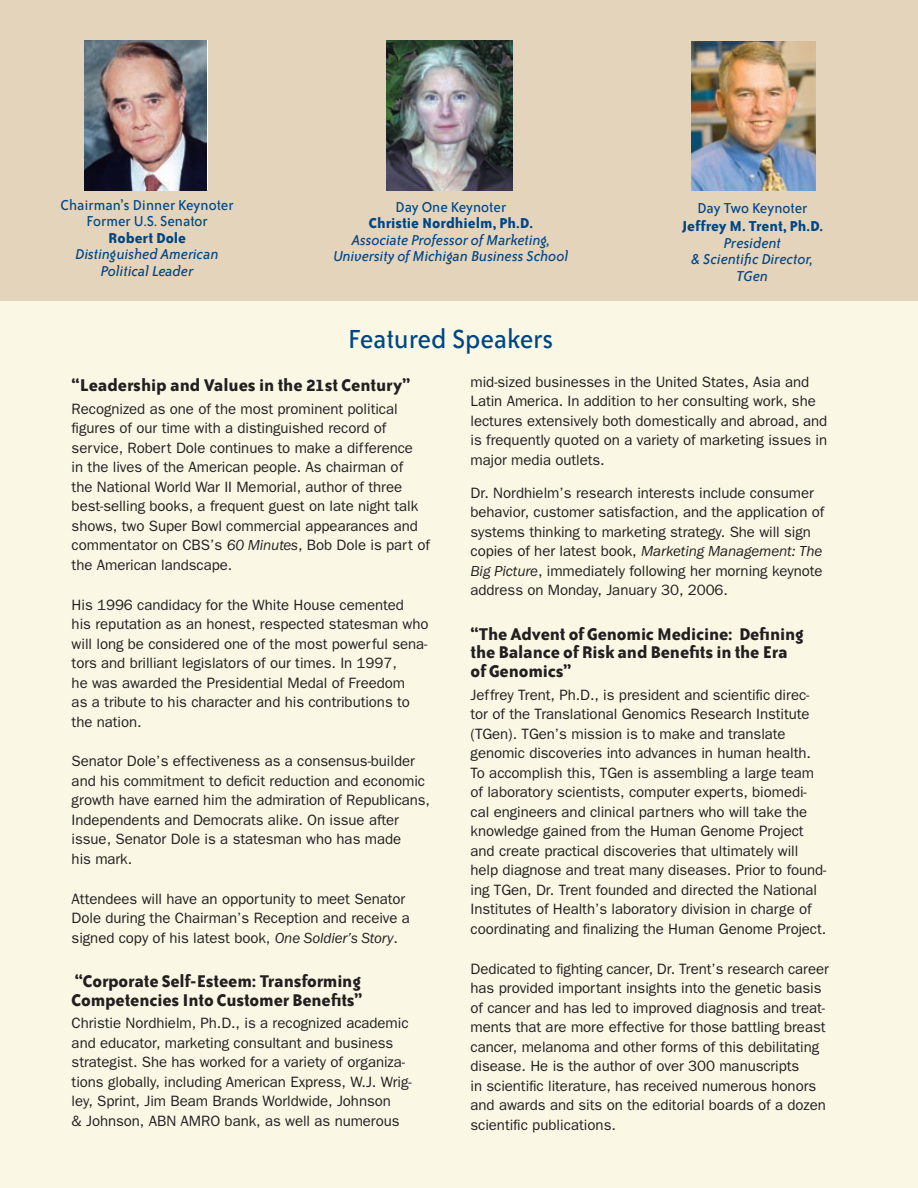
<style>
.page{position:relative;width:918px;height:1188px;background:#faf8e5}
.page>*{position:absolute;margin:0;border:0;box-sizing:border-box;transform-origin:0 0}
.t1{font:30px "Bailey Sans ITC";letter-spacing:-.005em;color:#004684}
.t2{font:700 19.5px/18.8px "Bailey Sans ITC";letter-spacing:-.01em;color:#231f20}
.t3{font:italic 16.5px/16.5px "Bailey Sans ITC";color:#004684;text-align:center}
.t4{font:16.5px/16.5px "Bailey Sans ITC";color:#004684;text-align:center}
.t5{font:700 16.5px "Bailey Sans ITC";color:#004684}
.t6{font:15px/19.5px "Franklin Gothic";letter-spacing:-.005em;color:#231f20}
.t7{font:italic 15px "Franklin Gothic EF";letter-spacing:-.005em;color:#231f20}
.s1{font-family:"Franklin Gothic EF";font-style:italic}
.s2{font-family:"Franklin Gothic";font-style:normal}
</style>
<div class="page">
<div style="left:0;top:0;width:918px;height:301px;background:#e4d4bc"></div>
<img style="left:84px;top:40px;width:123px;height:150px">
<img style="left:691px;top:42px;width:124px;height:148px">
<img style="left:387px;top:40px;width:125px;height:150px">
<p class="t4" style="left:61px;top:197px;width:175px">Chairman’s Dinner Keynoter<br>Former U.S. Senator</p>
<p class="t5" style="left:108px;top:229px;width:79px">Robert Dole</p>
<p class="t3" style="left:76px;top:246px;width:145px">Distinguished American<br>Political Leader</p>
<p class="t4" style="left:396px;top:199px;width:112px">Day One Keynoter</p>
<p class="t5" style="left:369px;top:214px;width:166px">Christie Nordhielm, Ph.D.</p>
<p class="t3" style="left:333px;top:231px;width:237px">Associate Professor of Marketing,<br>University of Michigan Business School</p>
<p class="t4" style="left:697px;top:200px;width:112px">Day Two Keynoter</p>
<p class="t5" style="left:682px;top:217px;width:143px">Jeffrey M. Trent, Ph.D.</p>
<p class="t3" style="left:692px;top:235px;width:123px">President<br>&amp; Scientific Director,<br>TGen</p>
<h1 class="t1" style="left:348px;top:323px;width:207px">Featured Speakers</h1>
<h2 class="t2" style="left:72px;top:375px;width:340px">“Leadership and Values in the 21st Century”</h2>
<p class="t6" style="left:72px;top:399px;width:360px">Recognized as one of the most prominent political figures of our time with a distinguished record of service, Robert Dole continues to make a difference<br>in the lives of the American people. As chairman of<br>the National World War II Memorial, author of three best-selling books, a frequent guest on late night talk shows, two Super Bowl commercial appearances and commentator on CBS’s <span class="s1">60 Minutes</span>, Bob Dole is part of the American landscape.</p>
<p class="t6" style="left:72px;top:595px;width:358px">His 1996 candidacy for the White House cemented<br>his reputation as an honest, respected statesman who will long be considered one of the most powerful sena&shy;tors and brilliant legislators of our times. In 1997,<br>he was awarded the Presidential Medal of Freedom<br>as a tribute to his character and his contributions to the nation.</p>
<p class="t6" style="left:72px;top:752px;width:360px">Senator Dole’s effectiveness as a consensus-builder and his commitment to deficit reduction and economic growth have earned him the admiration of Republicans, Independents and Democrats alike. On issue after issue, Senator Dole is a statesman who has made<br>his mark.</p>
<p class="t6" style="left:72px;top:889px;width:340px">Attendees will have an opportunity to meet Senator<br>Dole during the Chairman’s Reception and receive a signed copy of his latest book, <span class="s1">One Soldier’s Story</span>.</p>
<h2 class="t2" style="left:72px;top:971px;width:292px">“Corporate Self-Esteem: Transforming<br>Competencies Into Customer Benefits”</h2>
<p class="t6" style="left:72px;top:1014px;width:342px">Christie Nordhielm, Ph.D., is a recognized academic and educator, marketing consultant and business strategist. She has worked for a variety of organiza&shy;tions globally, including American Express, W.J. Wrig&shy;ley, Sprint, Jim Beam Brands Worldwide, Johnson<br>&amp; Johnson, ABN AMRO bank, as well as numerous</p>
<p class="t6" style="left:471px;top:372px;width:358px">mid-sized businesses in the United States, Asia and Latin America. In addition to her consulting work, she lectures extensively both domestically and abroad, and is frequently quoted on a variety of marketing issues in major media outlets.</p>
<p class="t6" style="left:471px;top:483px;width:355px">Dr. Nordhielm’s research interests include consumer behavior, customer satisfaction, and the application of systems thinking to marketing strategy. She will sign</p>
<p class="t7" style="left:471px;top:543px;width:353px"><span class="s2">copies of her latest book,</span> Marketing Management: The</p>
<p class="t6" style="left:471px;top:561px;width:354px"><span class="s1">Big Picture</span>, immediately following her morning keynote address on Monday, January 30, 2006.</p>
<h2 class="t2" style="left:471px;top:624px;width:335px">“The Advent of Genomic Medicine: Defining the Balance of Risk and Benefits in the Era of Genomics”</h2>
<p class="t6" style="left:471px;top:685px;width:357px">Jeffrey Trent, Ph.D., is president and scientific direc&shy;tor of the Translational Genomics Research Institute (TGen). TGen’s mission is to make and translate genomic discoveries into advances in human health.<br>To accomplish this, TGen is assembling a large team of laboratory scientists, computer experts, biomedi&shy;cal engineers and clinical partners who will take the knowledge gained from the Human Genome Project and create practical discoveries that ultimately will help diagnose and treat many diseases. Prior to found&shy;ing TGen, Dr. Trent founded and directed the National Institutes of Health’s laboratory division in charge of coordinating and finalizing the Human Genome Project.</p>
<p class="t6" style="left:471px;top:959px;width:360px">Dedicated to fighting cancer, Dr. Trent’s research career has provided important insights into the genetic basis of cancer and has led to improved diagnosis and treat&shy;ments that are more effective for those battling breast cancer, melanoma and other forms of this debilitating disease. He is the author of over 300 manuscripts<br>in scientific literature, has received numerous honors and awards and sits on the editorial boards of a dozen scientific publications.</p>
</div>
